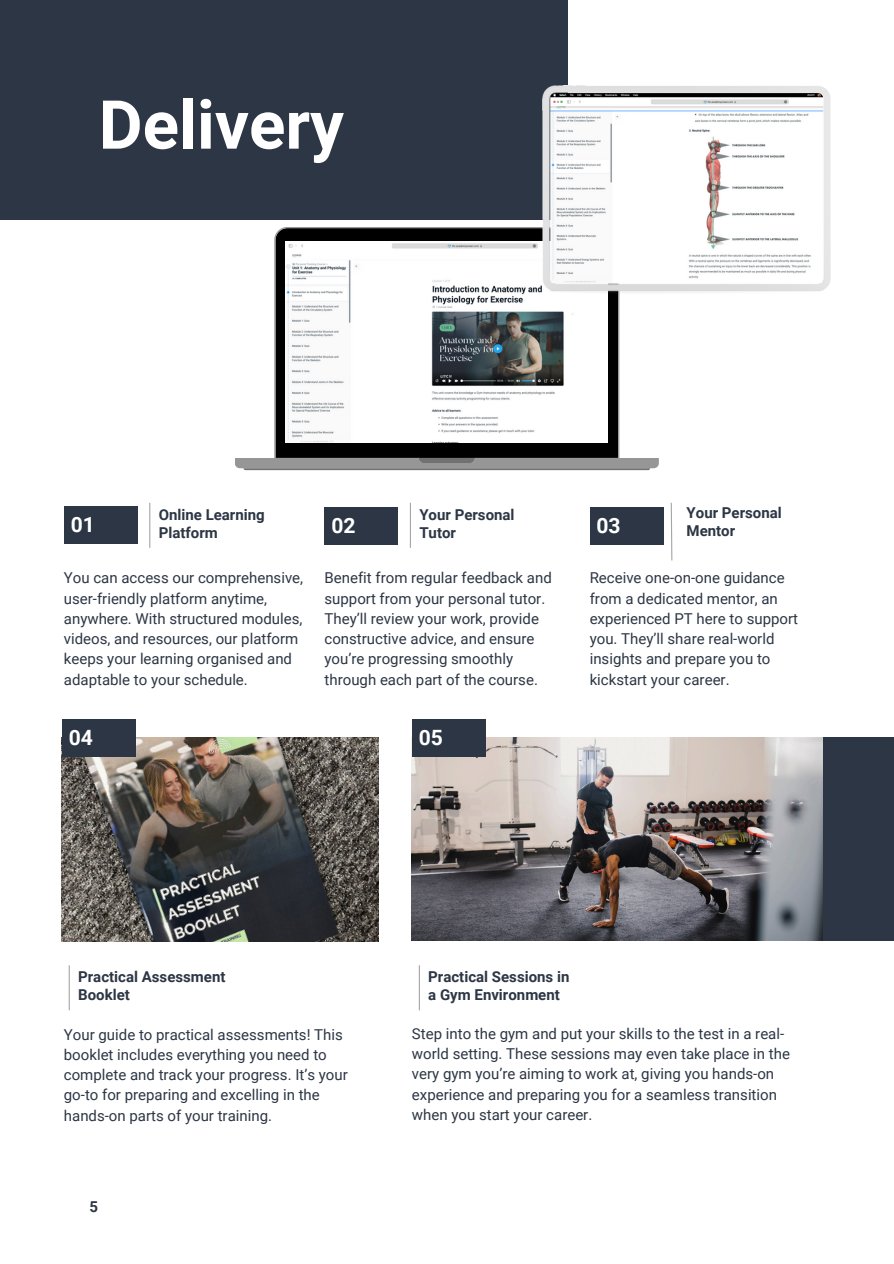
<style>
.page{position:relative;width:894px;height:1264px;background:#fff}
.page>*{position:absolute;margin:0;border:0;box-sizing:border-box;transform-origin:0 0}
.t1{font:700 67.5px "Roboto";color:#fff}
.t2{font:700 21px "Roboto";color:#fff}
.t3{font:15px/20.2px "Roboto";color:#2c3644}
.t4{font:700 15px/18px "Roboto";color:#2c3644}
</style>
<div class="page">
<img style="left:62px;top:737px;width:316px;height:204px">
<div style="left:64px;top:506px;width:74px;height:37px;background:#2c3644"></div>
<div style="left:62px;top:719px;width:74px;height:37px;background:#2c3644"></div>
<div style="left:0;top:0;width:567px;height:219px;background:#2c3644"></div>
<hr style="left:149px;top:503px;width:1px;height:45px;background:#a6a6a6">
<hr style="left:69px;top:965px;width:1px;height:45px;background:#a6a6a6">
<img style="left:412px;top:738px;width:410px;height:202px">
<div style="left:324px;top:507px;width:74px;height:37px;background:#2c3644"></div>
<div style="left:412px;top:719px;width:73px;height:37px;background:#2c3644"></div>
<div style="left:589px;top:507px;width:74px;height:37px;background:#2c3644"></div>
<svg style="left:670px;top:502px;width:2px;height:59px"></svg>
<hr style="left:410px;top:503px;width:1px;height:45px;background:#a6a6a6">
<hr style="left:418px;top:965px;width:2px;height:45px;background:#a6a6a6">
<div style="left:823px;top:737px;width:70px;height:203px;background:#2c3644"></div>
<svg style="left:235px;top:227px;width:423px;height:241px"></svg>
<svg style="left:243px;top:458px;width:407px;height:12px"></svg>
<img style="left:286px;top:242px;width:321px;height:201px">
<img style="left:542px;top:86px;width:288px;height:208px">
<h1 class="t1" style="left:99px;top:86px;width:246px">Delivery</h1>
<h2 class="t2" style="left:71px;top:512px;width:26px">01</h2>
<p class="t4" style="left:159px;top:505px;width:107px">Online Learning<br>Platform</p>
<p class="t2" style="left:331px;top:513px;width:26px">02</p>
<p class="t4" style="left:419px;top:505px;width:97px">Your Personal<br>Tutor</p>
<p class="t3" style="left:64px;top:568px;width:241px">You can access our comprehensive, user-friendly platform anytime, anywhere. With structured modules, videos, and resources, our platform keeps your learning organised and adaptable to your schedule.</p>
<p class="t3" style="left:324px;top:568px;width:229px">Benefit from regular feedback and support from your personal tutor.<br>They’ll review your work, provide constructive advice, and ensure you’re progressing smoothly through each part of the course.</p>
<p class="t4" style="left:686px;top:504px;width:97px">Your Personal<br>Mentor</p>
<p class="t3" style="left:589px;top:568px;width:210px">Receive one-on-one guidance from a dedicated mentor, an experienced PT here to support you. They’ll share real-world insights and prepare you to kickstart your career.</p>
<h2 class="t2" style="left:596px;top:513px;width:26px">03</h2>
<p class="t2" style="left:69px;top:725px;width:26px">04</p>
<h2 class="t2" style="left:418px;top:725px;width:26px">05</h2>
<p class="t4" style="left:78px;top:968px;width:149px">Practical Assessment<br>Booklet</p>
<p class="t4" style="left:428px;top:968px;width:143px">Practical Sessions in a Gym Environment</p>
<p class="t3" style="left:64px;top:1024px;width:285px">Your guide to practical assessments! This booklet includes everything you need to complete and track your progress. It’s your go-to for preparing and excelling in the hands-on parts of your training.</p>
<h2 class="t4" style="left:89px;top:1198px;width:10px">5</h2>
<h2 class="t3" style="left:412px;top:1023px;width:379px">Step into the gym and put your skills to the test in a real&shy;world setting. These sessions may even take place in the very gym you’re aiming to work at, giving you hands-on experience and preparing you for a seamless transition when you start your career.</h2>
</div>
